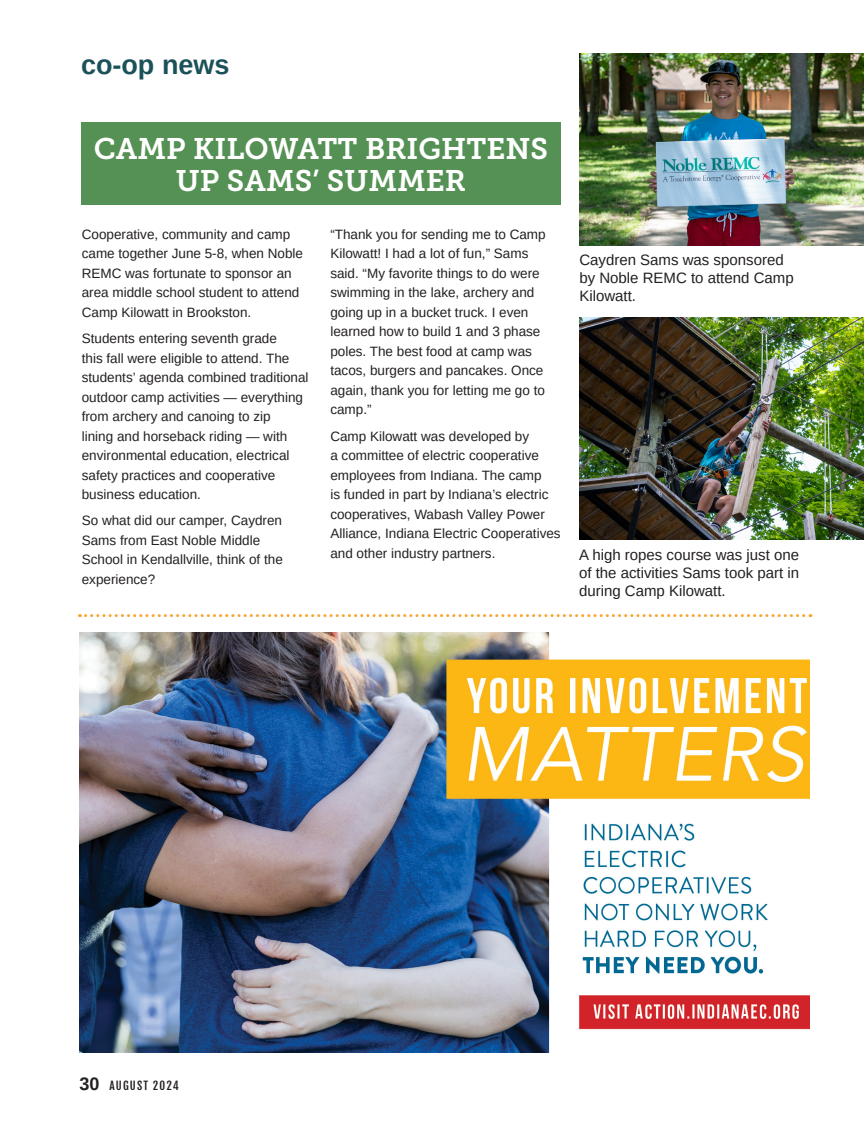
<style>
.page{position:relative;width:864px;height:1134px;background:#fff}
.page>*{position:absolute;margin:0;border:0;box-sizing:border-box;transform-origin:0 0}
.Body_Copy_Arimo_Single-Page{font:29.7px/32.5px "Museo Slab 700";color:#fff;text-align:center}
.t1{font:700 27px "Arimo";color:#1b5159}
.Photo_Caption_White{font:15px/18px "Arimo";color:#231f20;text-align:justify}
.Body_Copy_Arimo_Single-Page-2{font:13.5px/19.5px "Arimo";color:#231f20}
.t2{font:11.25px "Fjalla One";letter-spacing:.1em;color:#231f20}
.s1{font-family:"Arimo";font-weight:700;font-size:18px}
</style>
<div class="page">
<div style="left:81px;top:122px;width:480px;height:83px;background:#559154"></div>
<img style="left:579px;top:53px;width:285px;height:193px">
<img style="left:579px;top:318px;width:285px;height:222px">
<img style="left:80px;top:633px;width:730px;height:420px">
<svg style="left:80px;top:614px;width:731px;height:3px"></svg>
<p class="t1" style="left:81px;top:46px;width:150px">co-op news</p>
<p class="Body_Copy_Arimo_Single-Page" style="left:94px;top:132px;width:456px">CAMP KILOWATT BRIGHTENS<br>UP SAMS’ SUMMER</p>
<p class="Body_Copy_Arimo_Single-Page-2" style="left:82px;top:224px;width:223px">Cooperative, community and camp came together June 5-8, when Noble<br>REMC was fortunate to sponsor an area middle school student to attend<br>Camp Kilowatt in Brookston.</p>
<p class="Body_Copy_Arimo_Single-Page-2" style="left:82px;top:329px;width:228px">Students entering seventh grade<br>this fall were eligible to attend. The students’ agenda combined traditional outdoor camp activities — everything from archery and canoing to zip<br>lining and horseback riding — with environmental education, electrical safety practices and cooperative business education.</p>
<p class="Body_Copy_Arimo_Single-Page-2" style="left:82px;top:511px;width:203px">So what did our camper, Caydren<br>Sams from East Noble Middle<br>School in Kendallville, think of the experience?</p>
<p class="Body_Copy_Arimo_Single-Page-2" style="left:330px;top:224px;width:217px">“Thank you for sending me to Camp<br>Kilowatt! I had a lot of fun,” Sams said. “My favorite things to do were swimming in the lake, archery and going up in a bucket truck. I even learned how to build 1 and 3 phase poles. The best food at camp was tacos, burgers and pancakes. Once again, thank you for letting me go to camp.”</p>
<p class="Body_Copy_Arimo_Single-Page-2" style="left:330px;top:426px;width:232px">Camp Kilowatt was developed by<br>a committee of electric cooperative employees from Indiana. The camp<br>is funded in part by Indiana’s electric cooperatives, Wabash Valley Power Alliance, Indiana Electric Cooperatives and other industry partners.</p>
<p class="Photo_Caption_White" style="left:579px;top:251px;width:216px;text-align:left">Caydren Sams was sponsored by Noble REMC to attend Camp<br>Kilowatt.</p>
<p class="Photo_Caption_White" style="left:579px;top:546px;width:222px">A high ropes course was just one of the activities Sams took part in during Camp Kilowatt.</p>
<p class="t2" style="left:80px;top:1079px;width:101px"><span class="s1">30</span> AUGUST 2024</p>
</div>
